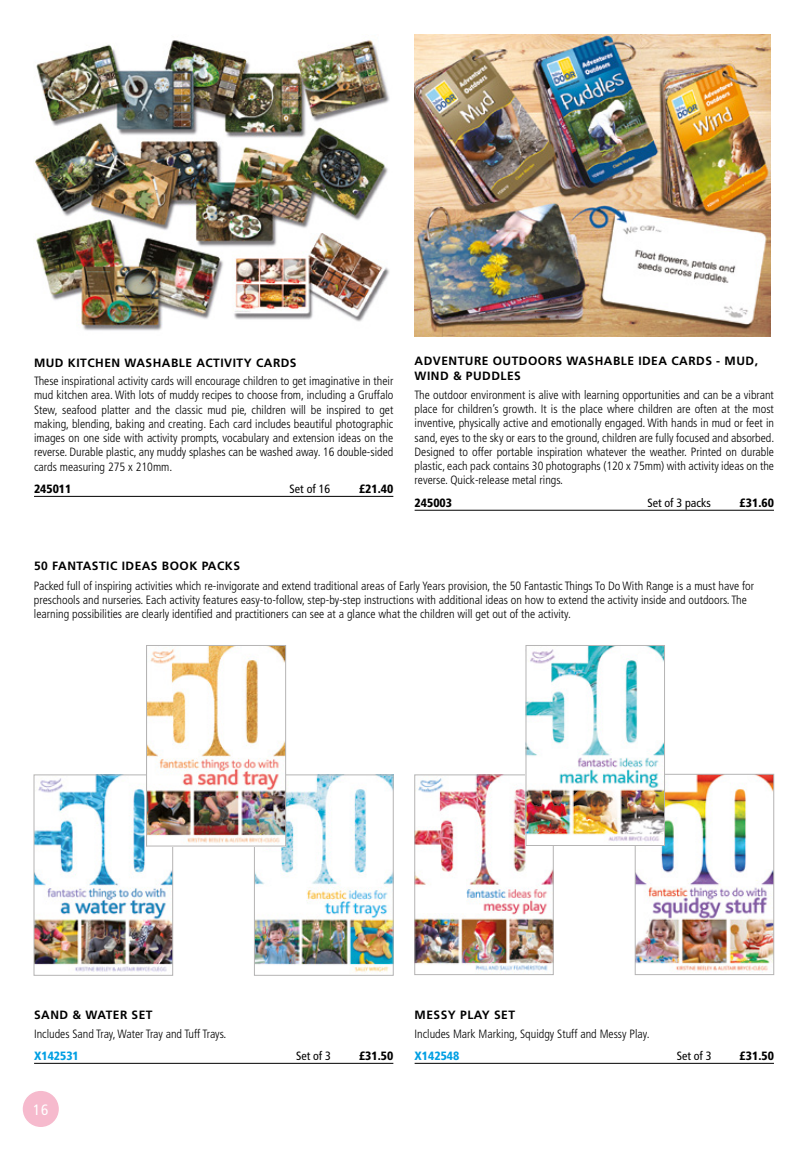
<style>
.page{position:relative;width:808px;height:1149px;background:#fff}
.page>*{position:absolute;margin:0;border:0;box-sizing:border-box;transform-origin:0 0}
.t1{font:condensed 15px "Frutiger LT Std";color:#fff}
.t2{font:300 condensed 12px/14.2px "Frutiger LT Std";color:#000;text-align:justify}
.t3{font:700 12px/15px "Frutiger LT Std";letter-spacing:.04em;color:#000}
.t4{font:900 condensed 12px "Frutiger LT Std";color:#000}
.t5{font:condensed 12px "Frutiger LT Std";color:#000}
.t6{font:900 condensed 12px "Frutiger LT Std";color:#009fe3}
</style>
<div class="page">
<img style="left:35px;top:40px;width:355px;height:291px">
<hr style="left:34px;top:496px;width:359px;height:1px;background:#000">
<hr style="left:415px;top:510px;width:359px;height:1px;background:#000">
<div style="left:22px;top:1089px;width:38px;height:38px;background:#f6bacd;border-radius:50%"></div>
<div style="left:21px;top:1089px;width:39px;height:39px;border:2px solid #fff;border-radius:50%"></div>
<img style="left:415px;top:34px;width:355px;height:302px">
<hr style="left:34px;top:1062px;width:359px;height:1px;background:#000">
<hr style="left:415px;top:1062px;width:359px;height:1px;background:#000">
<img style="left:637px;top:776px;width:135px;height:195px">
<div style="left:635px;top:774px;width:139px;height:200px;border:1px solid #b5b4b4"></div>
<img style="left:417px;top:776px;width:134px;height:195px">
<div style="left:415px;top:774px;width:138px;height:200px;border:1px solid #b5b4b4"></div>
<img style="left:256px;top:776px;width:135px;height:197px">
<div style="left:254px;top:774px;width:139px;height:201px;border:1px solid #b5b4b4"></div>
<img style="left:36px;top:776px;width:135px;height:196px">
<div style="left:34px;top:774px;width:139px;height:201px;border:1px solid #b5b4b4"></div>
<img style="left:148px;top:647px;width:136px;height:196px">
<div style="left:146px;top:645px;width:140px;height:200px;border:1px solid #b5b4b4"></div>
<img style="left:528px;top:647px;width:135px;height:196px">
<div style="left:526px;top:645px;width:139px;height:200px;border:1px solid #b5b4b4"></div>
<p class="t3" style="left:34px;top:355px;width:264px">MUD KITCHEN WASHABLE ACTIVITY CARDS</p>
<p class="t2" style="left:34px;top:374px;width:361px">These inspirational activity cards will encourage children to get imaginative in their mud kitchen area. With lots of muddy recipes to choose from, including a Gruffalo Stew, seafood platter and the classic mud pie, children will be inspired to get making, blending, baking and creating. Each card includes beautiful photographic images on one side with activity prompts, vocabulary and extension ideas on the reverse. Durable plastic, any muddy splashes can be washed away. 16 double-sided cards measuring 275 x 210mm.</p>
<p class="t4" style="left:34px;top:482px;width:39px">245011</p>
<p class="t5" style="left:290px;top:482px;width:42px">Set of 16</p>
<p class="t4" style="left:359px;top:482px;width:36px">£21.40</p>
<p class="t3" style="left:415px;top:353px;width:345px">ADVENTURE OUTDOORS WASHABLE IDEA CARDS - MUD,<br>WIND &amp; PUDDLES</p>
<p class="t2" style="left:415px;top:388px;width:361px">The outdoor environment is alive with learning opportunities and can be a vibrant place for children’s growth. It is the place where children are often at the most inventive, physically active and emotionally engaged. With hands in mud or feet in sand, eyes to the sky or ears to the ground, children are fully focused and absorbed.<br>Designed to offer portable inspiration whatever the weather. Printed on durable plastic, each pack contains 30 photographs (120 x 75mm) with activity ideas on the reverse. Quick-release metal rings.</p>
<p class="t4" style="left:415px;top:495px;width:39px">245003</p>
<p class="t5" style="left:647px;top:496px;width:65px">Set of 3 packs</p>
<p class="t4" style="left:740px;top:495px;width:36px">£31.60</p>
<p class="t3" style="left:34px;top:558px;width:207px">50 FANTASTIC IDEAS BOOK PACKS</p>
<p class="t2" style="left:34px;top:578px;width:722px;text-align:left">Packed full of inspiring activities which re-invigorate and extend traditional areas of Early Years provision, the 50 Fantastic Things To Do With Range is a must have for preschools and nurseries. Each activity features easy-to-follow, step-by-step instructions with additional ideas on how to extend the activity inside and outdoors. The learning possibilities are clearly identified and practitioners can see at a glance what the children will get out of the activity.</p>
<p class="t3" style="left:34px;top:1007px;width:120px">SAND &amp; WATER SET</p>
<p class="t2" style="left:34px;top:1026px;width:194px">Includes Sand Tray, Water Tray and Tuff Trays.</p>
<p class="t6" style="left:34px;top:1048px;width:46px">X142531</p>
<p class="t5" style="left:296px;top:1048px;width:36px">Set of 3</p>
<p class="t4" style="left:359px;top:1048px;width:36px">£31.50</p>
<p class="t1" style="left:33px;top:1100px;width:17px">16</p>
<p class="t3" style="left:415px;top:1007px;width:102px">MESSY PLAY SET</p>
<p class="t2" style="left:415px;top:1026px;width:236px">Includes Mark Marking, Squidgy Stuff and Messy Play.</p>
<p class="t6" style="left:415px;top:1048px;width:46px">X142548</p>
<p class="t5" style="left:677px;top:1048px;width:36px">Set of 3</p>
<p class="t4" style="left:740px;top:1048px;width:36px">£31.50</p>
</div>
